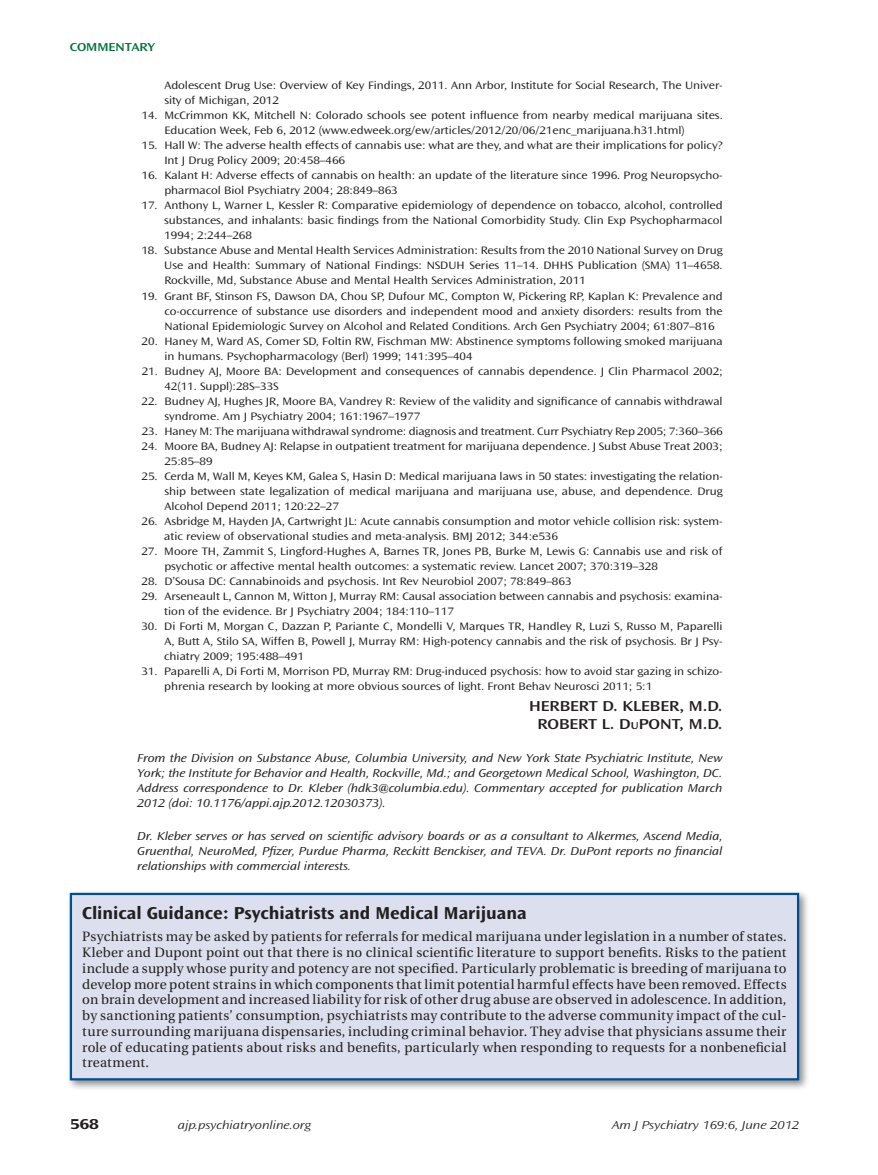
<style>
.page{position:relative;width:878px;height:1175px;background:#fff}
.page>*{position:absolute;margin:0;border:0;box-sizing:border-box;transform-origin:0 0}
.t1{font:18px "Ocean Sans MM 648 572";letter-spacing:.055em;color:#231f20}
.t2{font:15px/18px "Ocean Sans MM 512 800";letter-spacing:.135em;color:#231f20;text-align:center}
.t3{font:15px "Ocean Sans MM 648 800";color:#231f20}
.t4{font:13.5px/15.8px "Utopia";letter-spacing:.01em;color:#231f20;text-align:justify}
.t5{font:12px/15px "Ocean Sans MM It 360 720";letter-spacing:.08em;color:#231f20;text-align:justify}
.t6{font:12px "Ocean Sans MM It 310 800";letter-spacing:.095em;color:#231f20}
.t7{font:12px "Ocean Sans MM 512 800";letter-spacing:.125em;color:#00703c}
.t8{font:11.25px/15px "Ocean Sans MM 360 720";letter-spacing:.085em;color:#231f20}
.s1{font-family:"Ocean Sans MM SC700 512 800";font-size:10.5px}
</style>
<div class="page">
<div style="left:66px;top:889px;width:744px;height:202px;background:#231f20;opacity:.5"></div>
<div style="left:71px;top:894px;width:727px;height:185px;background:#dbdfee"></div>
<div style="left:70px;top:892px;width:729px;height:188px;border:2px solid #004f93"></div>
<p class="t7" style="left:70px;top:41px;width:71px">COMM ENTARY</p>
<p class="t8" style="left:164px;top:78px;width:559px">Adolescent Drug Use: Overview of Key Findings, 2011. Ann Arbor, Institute for Social Research, The Univer&shy;sity of Michigan, 2012</p>
<p class="t8" style="left:164px;top:108px;width:559px;text-indent:-23px">14. McCrimmon KK, Mitchell N: Colorado schools see potent influence from nearby medical marijuana sites.<br>Education Week, Feb 6, 2012 (www.edweek.org/ew/articles/2012/20/06/21enc_marijuana.h31.html)</p>
<p class="t8" style="left:164px;top:138px;width:559px;text-indent:-23px">15. Hall W: The adverse health effects of cannabis use: what are they, and what are their implications for policy?<br>Int J Drug Policy 2009; 20:458–466</p>
<p class="t8" style="left:164px;top:168px;width:559px;text-indent:-23px">16. Kalant H: Adverse effects of cannabis on health: an update of the literature since 1996. Prog Neuropsycho&shy;pharmacol Biol Psychiatry 2004; 28:849–863</p>
<p class="t8" style="left:164px;top:198px;width:559px;text-align:justify;text-indent:-23px">17. Anthony L, Warner L, Kessler R: Comparative epidemiology of dependence on tobacco, alcohol, controlled substances, and inhalants: basic findings from the National Comorbidity Study. Clin Exp Psychopharmacol 1994; 2:244–268</p>
<p class="t8" style="left:164px;top:243px;width:559px;text-align:justify;text-indent:-23px">18. Substance Abuse and Mental Health Services Administration: Results from the 2010 National Survey on Drug Use and Health: Summary of National Findings: NSDUH Series 11–14. DHHS Publication (SMA) 11–4658.<br>Rockville, Md, Substance Abuse and Mental Health Services Administration, 2011</p>
<p class="t8" style="left:164px;top:288px;width:559px;text-align:justify;text-indent:-23px">19. Grant BF, Stinson FS, Dawson DA, Chou SP, Dufour MC, Compton W, Pickering RP, Kaplan K: Prevalence and co-occurrence of substance use disorders and independent mood and anxiety disorders: results from the National Epidemiologic Survey on Alcohol and Related Conditions. Arch Gen Psychiatry 2004; 61:807–816</p>
<p class="t8" style="left:164px;top:333px;width:559px;text-indent:-23px">20. Haney M, Ward AS, Comer SD, Foltin RW, Fischman MW: Abstinence symptoms following smoked marijuana in humans. Psychopharmacology (Berl) 1999; 141:395–404</p>
<p class="t8" style="left:164px;top:363px;width:559px;text-indent:-23px">21. Budney AJ, Moore BA: Development and consequences of cannabis dependence. J Clin Pharmacol 2002;<br>42(11. Suppl):28S–33S</p>
<p class="t8" style="left:164px;top:393px;width:559px;text-indent:-23px">22. Budney AJ, Hughes JR, Moore BA, Vandrey R: Review of the validity and significance of cannabis withdrawal syndrome. Am J Psychiatry 2004; 161:1967–1977</p>
<p class="t8" style="left:142px;top:423px;width:581px">23. Haney M: The marijuana withdrawal syndrome: diagnosis and treatment. Curr Psychiatry Rep 2005; 7:360–366</p>
<p class="t8" style="left:164px;top:438px;width:559px;text-indent:-23px">24. Moore BA, Budney AJ: Relapse in outpatient treatment for marijuana dependence. J Subst Abuse Treat 2003;<br>25:85–89</p>
<p class="t8" style="left:164px;top:468px;width:559px;text-align:justify;text-indent:-23px">25. Cerda M, Wall M, Keyes KM, Galea S, Hasin D: Medical marijuana laws in 50 states: investigating the relation&shy;ship between state legalization of medical marijuana and marijuana use, abuse, and dependence. Drug Alcohol Depend 2011; 120:22–27</p>
<p class="t8" style="left:164px;top:513px;width:559px;text-indent:-23px">26. Asbridge M, Hayden JA, Cartwright JL: Acute cannabis consumption and motor vehicle collision risk: system&shy;atic review of observational studies and meta-analysis. BMJ 2012; 344:e536</p>
<p class="t8" style="left:164px;top:543px;width:559px;text-indent:-23px">27. Moore TH, Zammit S, Lingford-Hughes A, Barnes TR, Jones PB, Burke M, Lewis G: Cannabis use and risk of psychotic or affective mental health outcomes: a systematic review. Lancet 2007; 370:319–328</p>
<p class="t8" style="left:141px;top:573px;width:430px">28. D’Sousa DC: Cannabinoids and psychosis. Int Rev Neurobiol 2007; 78:849–863</p>
<p class="t8" style="left:164px;top:588px;width:559px;text-indent:-23px">29. Arseneault L, Cannon M, Witton J, Murray RM: Causal association between cannabis and psychosis: examina&shy;tion of the evidence. Br J Psychiatry 2004; 184:110–117</p>
<p class="t8" style="left:164px;top:618px;width:559px;text-align:justify;text-indent:-23px">30. Di Forti M, Morgan C, Dazzan P, Pariante C, Mondelli V, Marques TR, Handley R, Luzi S, Russo M, Paparelli A, Butt A, Stilo SA, Wiffen B, Powell J, Murray RM: High-potency cannabis and the risk of psychosis. Br J Psy&shy;chiatry 2009; 195:488–491</p>
<p class="t8" style="left:164px;top:663px;width:559px;text-indent:-23px">31. Paparelli A, Di Forti M, Morrison PD, Murray RM: Drug-induced psychosis: how to avoid star gazing in schizo&shy;phrenia research by looking at more obvious sources of light. Front Behav Neurosci 2011; 5:1</p>
<h2 class="t2" style="left:529px;top:697px;width:194px">HERBERT D. KLEBER, M.D.<br>ROBERT L. D<span class="s1">u</span>PONT, M.D.</h2>
<p class="t5" style="left:137px;top:750px;width:586px">From the Division on Substance Abuse, Columbia University, and New York State Psychiatric Institute, New York; the Institute for Behavior and Health, Rockville, Md.; and Georgetown Medical School, Washington, DC.<br>Address correspondence to Dr. Kleber (hdk3@columbia.edu). Commentary accepted for publication March 2012 (doi: 10.1176/appi.ajp.2012.12030373).</p>
<p class="t5" style="left:137px;top:828px;width:586px">Dr. Kleber serves or has served on scientific advisory boards or as a consultant to Alkermes, Ascend Media, Gruenthal, NeuroMed, Pfizer, Purdue Pharma, Reckitt Benckiser, and TEVA. Dr. DuPont reports no financial relationships with commercial interests.</p>
<h1 class="t1" style="left:82px;top:903px;width:445px">Clinical Guidance: Psychiatrists and Medical Marijuana</h1>
<p class="t4" style="left:82px;top:929px;width:705px">Psychiatrists may be asked by patients for referrals for medical marijuana under legislation in a number of states.<br>Kleber and Dupont point out that there is no clinical scientific literature to support benefits. Risks to the patient include a supply whose purity and potency are not specified. Particularly problematic is breeding of marijuana to develop more potent strains in which components that limit potential harmful effects have been removed. Effects on brain development and increased liability for risk of other drug abuse are observed in adolescence. In addition, by sanctioning patients’ consumption, psychiatrists may contribute to the adverse community impact of the cul&shy;ture surrounding marijuana dispensaries, including criminal behavior. They advise that physicians assume their role of educating patients about risks and benefits, particularly when responding to requests for a nonbeneficial treatment.</p>
<h2 class="t3" style="left:70px;top:1115px;width:28px">568</h2>
<p class="t6" style="left:178px;top:1118px;width:133px">ajp.psychiatryonline.org</p>
<p class="t6" style="left:612px;top:1118px;width:187px">Am J Psychiatry 169:6, June 2012</p>
</div>
